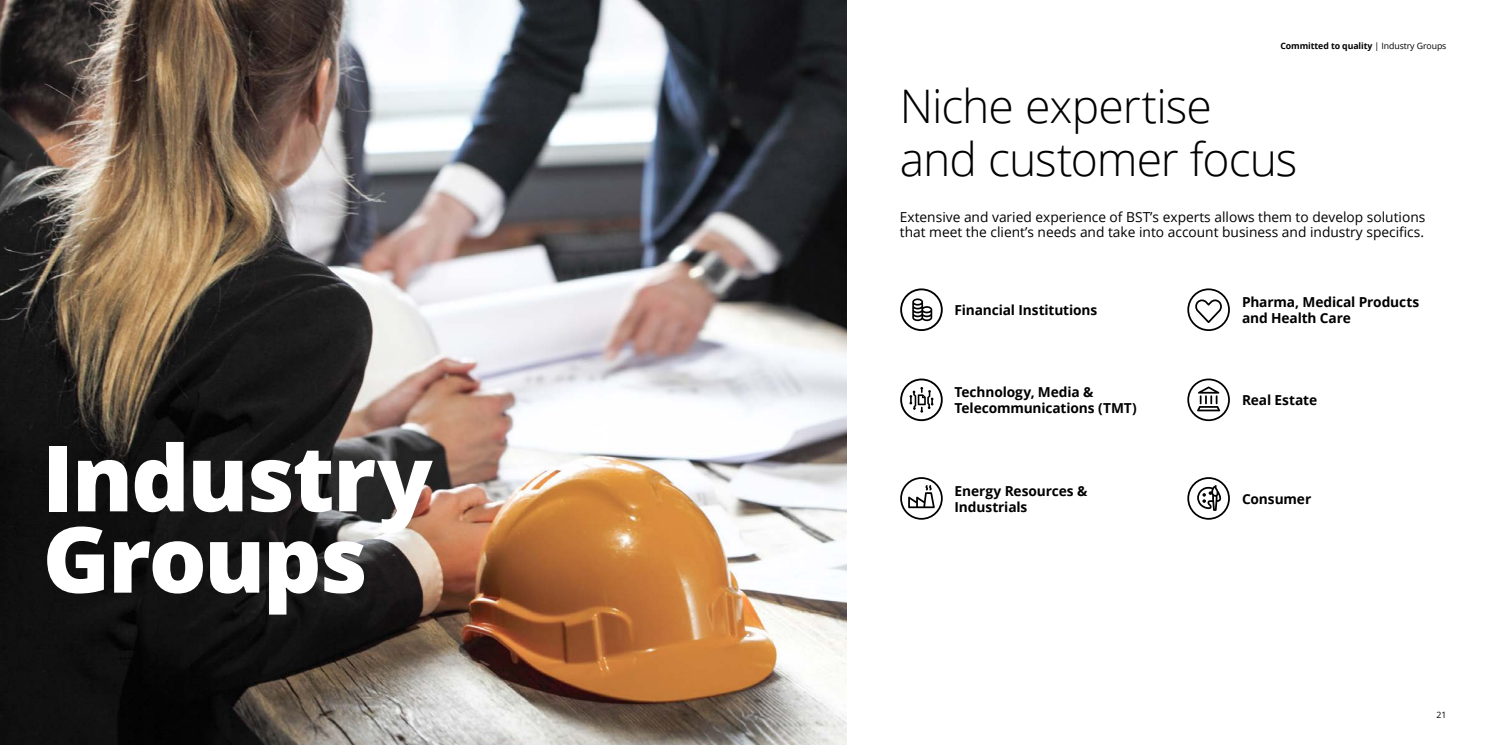
<style>
.page{position:relative;width:1489px;height:745px;background:#fff}
.page>*{position:absolute;margin:0;border:0;box-sizing:border-box;transform-origin:0 0}
.t1{font:800 91.25px/81.2px "Open Sans";letter-spacing:-.025em;color:#fff}
.t2{font:300 46.25px/52.5px "Open Sans";letter-spacing:-.025em;color:#000}
.t3{font:13.75px/15px "Open Sans";color:#000}
.t4{font:700 13.75px/16.2px "Open Sans";letter-spacing:-.01em;color:#000}
.t5{font:700 8.75px "Open Sans";letter-spacing:-.01em;color:#000}
.t6{font:8.75px "Open Sans";color:#000}
.s1{font-weight:400}
</style>
<div class="page">
<img style="left:0;top:0;width:846px;height:744px">
<svg style="left:900px;top:477px;width:42px;height:42px"></svg>
<svg style="left:1187px;top:378px;width:42px;height:43px"></svg>
<svg style="left:1187px;top:288px;width:42px;height:43px"></svg>
<svg style="left:900px;top:288px;width:42px;height:43px"></svg>
<svg style="left:900px;top:378px;width:42px;height:43px"></svg>
<svg style="left:1187px;top:477px;width:42px;height:42px"></svg>
<h1 class="t1" style="left:43px;top:432px;width:392px">Industry<br>Groups</h1>
<p class="t5" style="left:1280px;top:40px;width:167px">Committed to quality <span class="s1">| Industry Groups</span></p>
<h2 class="t2" style="left:899px;top:79px;width:399px">Niche expertise and customer focus</h2>
<p class="t3" style="left:899px;top:208px;width:527px">Extensive and varied experience of BST’s experts allows them to develop solutions that meet the client’s needs and take into account business and industry specifics.</p>
<p class="t4" style="left:954px;top:301px;width:144px">Financial Institutions</p>
<p class="t4" style="left:954px;top:383px;width:184px">Technology, Media &amp;<br>Telecommunications (TMT)</p>
<p class="t4" style="left:954px;top:482px;width:134px">Energy Resources &amp;<br>Industrials</p>
<p class="t4" style="left:1241px;top:293px;width:179px">Pharma, Medical Products and Health Care</p>
<p class="t4" style="left:1241px;top:391px;width:77px">Real Estate</p>
<p class="t4" style="left:1241px;top:490px;width:71px">Consumer</p>
<p class="t6" style="left:1436px;top:708px;width:11px">21</p>
</div>
